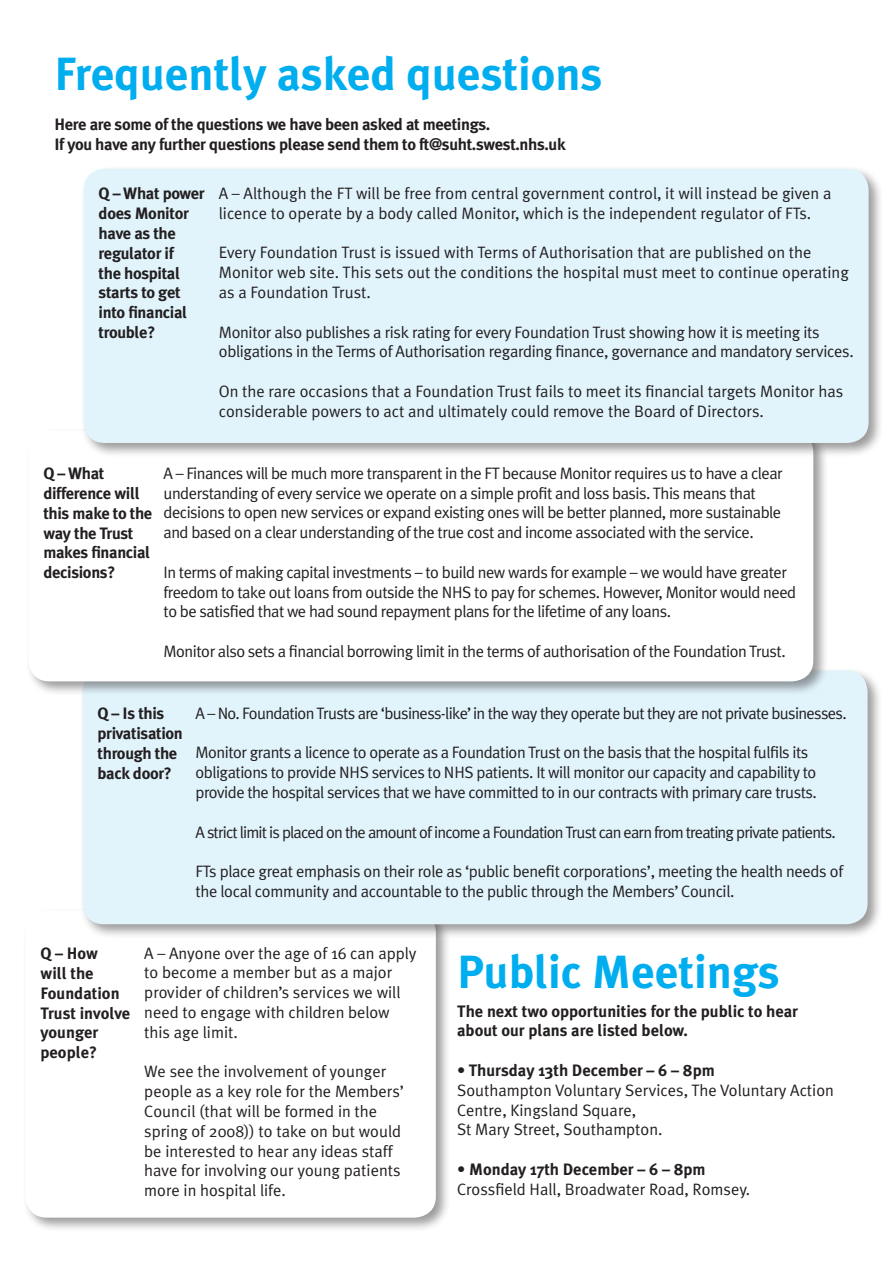
<style>
.page{position:relative;width:893px;height:1263px;background:#fff}
.page>*{position:absolute;margin:0;border:0;box-sizing:border-box;transform-origin:0 0}
.titles{font:700 46.5px "Meta Plus";color:#00aeef}
.body{font:16.5px/19.8px "Meta Plus Normal";letter-spacing:-.02em;color:#231f20}
.body-2{font:16.5px/19.8px "Meta Plus Normal";color:#231f20}
.body_bold{font:700 16.5px/19.8px "Meta Plus";letter-spacing:-.02em;color:#231f20}
.body_bold-2{font:700 16.5px/19.8px "Meta Plus";color:#231f20}
.body-3{font:16.5px "Meta Plus Normal";letter-spacing:-.05em;color:#231f20}
.body-4{font:16.5px "Meta Plus Normal";letter-spacing:-.04em;color:#231f20}
</style>
<div class="page">
<div style="left:22px;top:907px;width:435px;height:332px;background:#231f20;opacity:.45"></div>
<div style="left:26px;top:910px;width:410px;height:307px;background:#fff;border-radius:21px"></div>
<div style="left:79px;top:667px;width:810px;height:278px;background:#231f20;opacity:.45"></div>
<div style="left:83px;top:670px;width:785px;height:254px;background:#e1f4fc;border-radius:21px"></div>
<div style="left:25px;top:427px;width:810px;height:276px;background:#231f20;opacity:.45"></div>
<div style="left:28px;top:430px;width:785px;height:251px;background:#fff;border-radius:21px"></div>
<div style="left:80px;top:165px;width:810px;height:300px;background:#231f20;opacity:.45"></div>
<div style="left:84px;top:169px;width:785px;height:274px;background:#e1f4fc;border-radius:21px"></div>
<p class="titles" style="left:54px;top:47px;width:550px">Frequently asked questions</p>
<p class="body_bold" style="left:54px;top:114px;width:437px">Here are some of the questions we have been asked at meetings.</p>
<p class="body_bold" style="left:54px;top:134px;width:513px">If you have any further questions please send them to ft@suht.swest.nhs.uk</p>
<p class="body-2" style="left:219px;top:183px;width:614px">A – Although the FT will be free from central government control, it will instead be given a licence to operate by a body called Monitor, which is the independent regulator of FTs.</p>
<p class="body-2" style="left:219px;top:243px;width:632px">Every Foundation Trust is issued with Terms of Authorisation that are published on the<br>Monitor web site. This sets out the conditions the hospital must meet to continue operating as a Foundation Trust.</p>
<p class="body" style="left:219px;top:322px;width:636px">Monitor also publishes a risk rating for every Foundation Trust showing how it is meeting its obligations in the Terms of Authorisation regarding finance, governance and mandatory services.</p>
<p class="body-2" style="left:219px;top:381px;width:626px">On the rare occasions that a Foundation Trust fails to meet its financial targets Monitor has considerable powers to act and ultimately could remove the Board of Directors.</p>
<p class="body_bold" style="left:99px;top:184px;width:108px">Q – What power does Monitor have as the regulator if<br>the hospital starts to get into financial trouble?</p>
<p class="body_bold" style="left:43px;top:464px;width:111px">Q – What difference will this make to the way the Trust makes financial decisions?</p>
<p class="body" style="left:164px;top:463px;width:621px">A – Finances will be much more transparent in the FT because Monitor requires us to have a clear understanding of every service we operate on a simple profit and loss basis. This means that decisions to open new services or expand existing ones will be better planned, more sustainable and based on a clear understanding of the true cost and income associated with the service.</p>
<p class="body" style="left:164px;top:562px;width:634px">In terms of making capital investments – to build new wards for example – we would have greater freedom to take out loans from outside the NHS to pay for schemes. However, Monitor would need to be satisfied that we had sound repayment plans for the lifetime of any loans.</p>
<p class="body" style="left:164px;top:641px;width:624px">Monitor also sets a financial borrowing limit in the terms of authorisation of the Foundation Trust.</p>
<p class="body_bold" style="left:98px;top:703px;width:87px">Q – Is this privatisation through the back door?</p>
<p class="body-4" style="left:196px;top:703px;width:653px">A – No. Foundation Trusts are ‘business-like’ in the way they operate but they are not private businesses.</p>
<p class="body" style="left:196px;top:742px;width:623px">Monitor grants a licence to operate as a Foundation Trust on the basis that the hospital fulfils its obligations to provide NHS services to NHS patients. It will monitor our capacity and capability to provide the hospital services that we have committed to in our contracts with primary care trusts.</p>
<p class="body-3" style="left:196px;top:822px;width:642px">A strict limit is placed on the amount of income a Foundation Trust can earn from treating private patients.</p>
<p class="body" style="left:196px;top:861px;width:649px">FTs place great emphasis on their role as ‘public benefit corporations’, meeting the health needs of the local community and accountable to the public through the Members’ Council.</p>
<p class="body_bold-2" style="left:41px;top:943px;width:91px">Q – How<br>will the<br>Foundation<br>Trust involve younger people?</p>
<p class="body-2" style="left:144px;top:943px;width:274px">A – Anyone over the age of 16 can apply to become a member but as a major provider of children’s services we will need to engage with children below this age limit.</p>
<p class="body-2" style="left:144px;top:1061px;width:261px">We see the involvement of younger people as a key role for the Members’ Council (that will be formed in the spring of 2008)) to take on but would be interested to hear any ideas staff have for involving our young patients more in hospital life.</p>
<p class="titles" style="left:457px;top:945px;width:324px">Public Meetings</p>
<p class="body_bold-2" style="left:457px;top:1001px;width:342px">The next two opportunities for the public to hear about our plans are listed below.</p>
<p class="body_bold-2" style="left:457px;top:1060px;width:259px">• Thursday 13th December – 6 – 8pm</p>
<p class="body-2" style="left:457px;top:1080px;width:378px">Southampton Voluntary Services, The Voluntary Action<br>Centre, Kingsland Square,</p>
<p class="body-2" style="left:457px;top:1119px;width:207px">St Mary Street, Southampton.</p>
<p class="body_bold-2" style="left:457px;top:1159px;width:250px">• Monday 17th December – 6 – 8pm</p>
<p class="body-2" style="left:457px;top:1179px;width:294px">Crossfield Hall, Broadwater Road, Romsey.</p>
</div>
